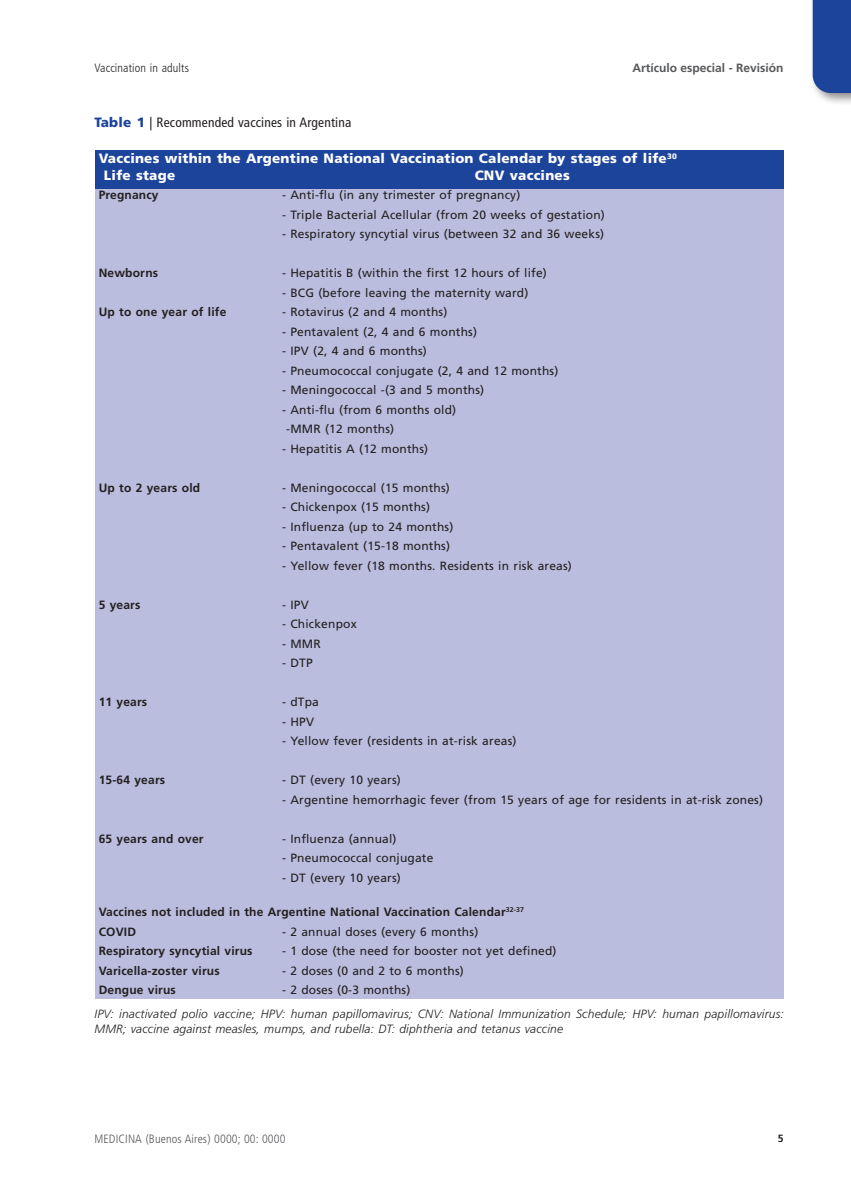
<style>
.page{position:relative;width:851px;height:1191px;background:#fff}
.page>*{position:absolute;margin:0;border:0;box-sizing:border-box;transform-origin:0 0}
.tablacab{font:900 13.5px "Frutiger LT Std";letter-spacing:.015em;color:#fff}
.tablatit{font:condensed 13.5px "Frutiger LT Std";letter-spacing:.01em;color:#231f20}
.tabla{font:12px "Frutiger LT Std";letter-spacing:.015em;color:#231f20}
.tabla-2{font:700 12px "Frutiger LT Std";letter-spacing:.015em;color:#231f20}
.tablapie{font:italic 300 12px/15px "Frutiger LT Std";letter-spacing:.015em;color:#231f20}
.t1{font:300 condensed 12px "Frutiger LT Std";letter-spacing:.01em;color:#57585a}
.t2{font:700 12px "Frutiger LT Std";color:#57585a}
.t3{font:300 condensed 12px "Frutiger LT Std";letter-spacing:.01em;color:#231f20}
.t4{font:700 10.5px "Frutiger LT Std";color:#231f20}
.s1{font-weight:900;font-stretch:normal;color:#1d449b}
</style>
<div class="page">
<div style="left:808px;top:0;width:42px;height:105px;background:#231f20;opacity:.5"></div>
<div style="left:812px;top:0;width:38px;height:93px;background:#1d449b"></div>
<div style="left:95px;top:189px;width:688px;height:809px;background:#babdde"></div>
<div style="left:95px;top:150px;width:688px;height:39px;background:#1d449b"></div>
<p class="t3" style="left:94px;top:61px;width:96px">Vaccination in adults</p>
<p class="t2" style="left:632px;top:61px;width:152px">Artículo especial - Revisión</p>
<p class="tablatit" style="left:94px;top:115px;width:258px"><span class="s1">Table 1</span> | Recommended vaccines in Argentina</p>
<p class="tablacab" style="left:99px;top:150px;width:579px">Vaccines within the Argentine National Vaccination Calendar by stages of life<sup>30</sup></p>
<p class="tablacab" style="left:104px;top:167px;width:73px">Life stage</p>
<p class="tablacab" style="left:474px;top:167px;width:96px">CNV vaccines</p>
<p class="tabla-2" style="left:99px;top:188px;width:61px">Pregnancy</p>
<p class="tabla" style="left:282px;top:188px;width:240px">- Anti-flu (in any trimester of pregnancy)</p>
<p class="tabla" style="left:282px;top:207px;width:324px">- Triple Bacterial Acellular (from 20 weeks of gestation)</p>
<p class="tabla" style="left:282px;top:227px;width:323px">- Respiratory syncytial virus (between 32 and 36 weeks)</p>
<p class="tabla-2" style="left:99px;top:266px;width:61px">Newborns</p>
<p class="tabla" style="left:282px;top:266px;width:266px">- Hepatitis B (within the first 12 hours of life)</p>
<p class="tabla" style="left:282px;top:285px;width:248px">- BCG (before leaving the maternity ward)</p>
<p class="tabla-2" style="left:99px;top:305px;width:129px">Up to one year of life</p>
<p class="tabla" style="left:282px;top:305px;width:167px">- Rotavirus (2 and 4 months)</p>
<p class="tabla" style="left:282px;top:324px;width:196px">- Pentavalent (2, 4 and 6 months)</p>
<p class="tabla" style="left:282px;top:344px;width:146px">- IPV (2, 4 and 6 months)</p>
<p class="tabla" style="left:282px;top:363px;width:278px">- Pneumococcal conjugate (2, 4 and 12 months)</p>
<p class="tabla" style="left:282px;top:383px;width:204px">- Meningococcal -(3 and 5 months)</p>
<p class="tabla" style="left:282px;top:402px;width:176px">- Anti-flu (from 6 months old)</p>
<p class="tabla" style="left:286px;top:422px;width:109px">-MMR (12 months)</p>
<p class="tabla" style="left:282px;top:441px;width:148px">- Hepatitis A (12 months)</p>
<p class="tabla-2" style="left:99px;top:480px;width:103px">Up to 2 years old</p>
<p class="tabla" style="left:282px;top:480px;width:169px">- Meningococcal (15 months)</p>
<p class="tabla" style="left:282px;top:500px;width:149px">- Chickenpox (15 months)</p>
<p class="tabla" style="left:282px;top:519px;width:173px">- Influenza (up to 24 months)</p>
<p class="tabla" style="left:282px;top:539px;width:169px">- Pentavalent (15-18 months)</p>
<p class="tabla" style="left:282px;top:558px;width:291px">- Yellow fever (18 months. Residents in risk areas)</p>
<p class="tabla-2" style="left:99px;top:597px;width:43px">5 years</p>
<p class="tabla" style="left:282px;top:597px;width:28px">- IPV</p>
<p class="tabla" style="left:282px;top:617px;width:76px">- Chickenpox</p>
<p class="tabla" style="left:282px;top:636px;width:40px">- MMR</p>
<p class="tabla" style="left:282px;top:656px;width:32px">- DTP</p>
<p class="tabla-2" style="left:99px;top:695px;width:50px">11 years</p>
<p class="tabla" style="left:282px;top:695px;width:38px">- dTpa</p>
<p class="tabla" style="left:282px;top:714px;width:34px">- HPV</p>
<p class="tabla" style="left:282px;top:734px;width:236px">- Yellow fever (residents in at-risk areas)</p>
<p class="tabla-2" style="left:99px;top:773px;width:68px">15-64 years</p>
<p class="tabla" style="left:282px;top:773px;width:120px">- DT (every 10 years)</p>
<p class="tabla" style="left:282px;top:792px;width:482px">- Argentine hemorrhagic fever (from 15 years of age for residents in at-risk zones)</p>
<p class="tabla-2" style="left:99px;top:831px;width:106px">65 years and over</p>
<p class="tabla" style="left:282px;top:831px;width:116px">- Influenza (annual)</p>
<p class="tabla" style="left:282px;top:851px;width:153px">- Pneumococcal conjugate</p>
<p class="tabla" style="left:282px;top:870px;width:120px">- DT (every 10 years)</p>
<p class="tabla-2" style="left:99px;top:905px;width:427px">Vaccines not included in the Argentine National Vaccination Calendar<sup>32-37</sup></p>
<p class="tabla-2" style="left:99px;top:924px;width:39px">COVID</p>
<p class="tabla" style="left:282px;top:924px;width:198px">- 2 annual doses (every 6 months)</p>
<p class="tabla-2" style="left:99px;top:944px;width:155px">Respiratory syncytial virus</p>
<p class="tabla" style="left:282px;top:944px;width:276px">- 1 dose (the need for booster not yet defined)</p>
<p class="tabla-2" style="left:99px;top:963px;width:122px">Varicella-zoster virus</p>
<p class="tabla" style="left:282px;top:963px;width:183px">- 2 doses (0 and 2 to 6 months)</p>
<p class="tabla-2" style="left:99px;top:983px;width:79px">Dengue virus</p>
<p class="tabla" style="left:282px;top:983px;width:130px">- 2 doses (0-3 months)</p>
<p class="tablapie" style="left:94px;top:1006px;width:691px">IPV: inactivated polio vaccine; HPV: human papillomavirus; CNV: National Immunization Schedule; HPV: human papillomavirus:<br>MMR; vaccine against measles, mumps, and rubella: DT: diphtheria and tetanus vaccine</p>
<p class="t1" style="left:94px;top:1132px;width:192px">MEDICINA (Buenos Aires) 0000; 00: 0000</p>
<p class="t4" style="left:777px;top:1132px;width:7px">5</p>
</div>
